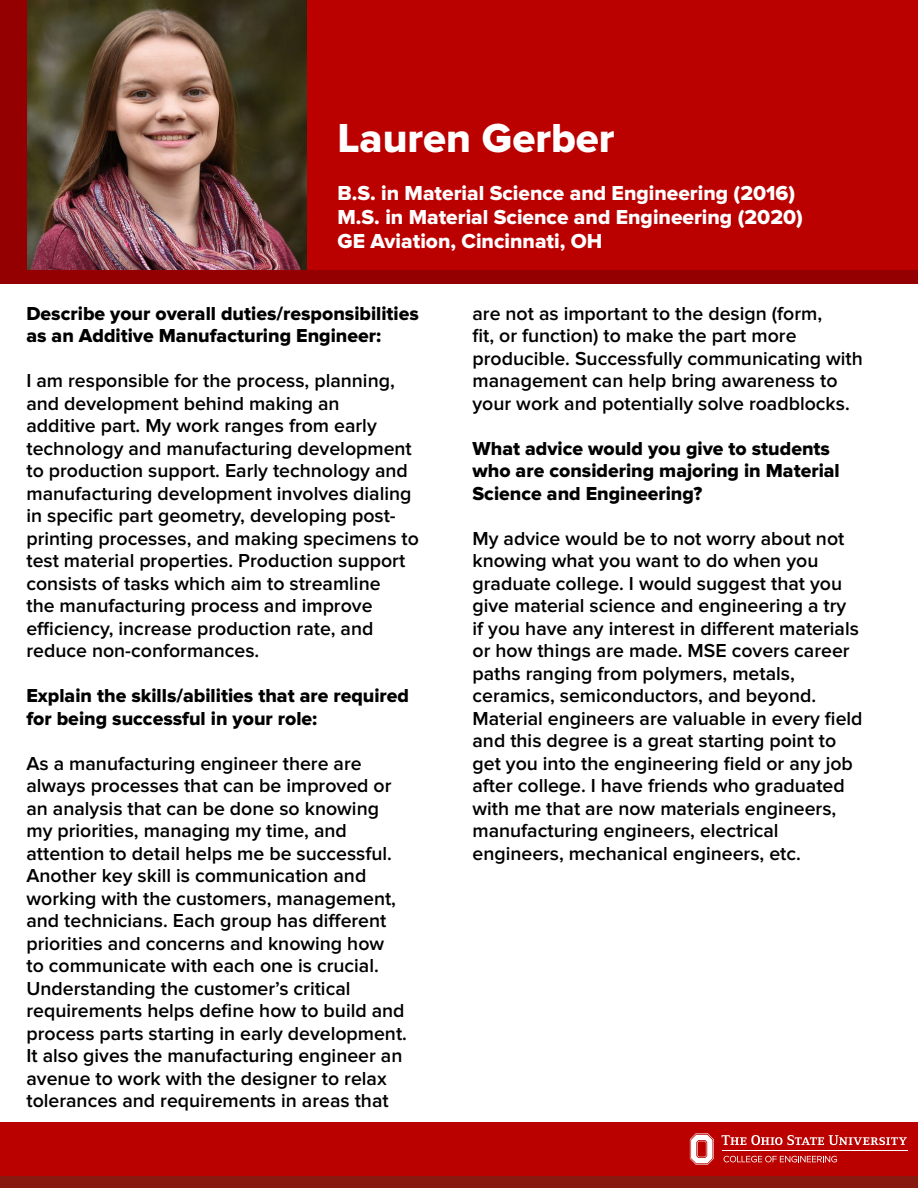
<style>
.page{position:relative;width:918px;height:1188px;background:#fff}
.page>*{position:absolute;margin:0;border:0;box-sizing:border-box;transform-origin:0 0}
.Header_Title_Text{font:42px "Proxima Nova Extrabld";color:#fff}
.Header_Body_Text{font:21px "Proxima Nova Extrabld";color:#fff}
.Response__Regular{font:600 19.5px/22.5px "Proxima Nova";color:#000}
.Question__Bold{font:19.5px/22.5px "Proxima Nova Extrabld";color:#000}
</style>
<div class="page">
<div style="left:0;top:0;width:918px;height:284px;background:#940001"></div>
<div style="left:307px;top:0;width:611px;height:270px;background:#b00"></div>
<div style="left:0;top:1122px;width:918px;height:54px;background:#b00"></div>
<div style="left:0;top:1176px;width:918px;height:12px;background:#881910"></div>
<svg style="left:724px;top:1156px;width:113px;height:6px"></svg>
<svg style="left:690px;top:1133px;width:24px;height:32px"></svg>
<hr style="left:722px;top:1150px;width:186px;height:1px;background:#fff">
<svg style="left:722px;top:1135px;width:185px;height:10px"></svg>
<img style="left:28px;top:0;width:279px;height:270px">
<p class="Header_Title_Text" style="left:338px;top:113px;width:279px">Lauren Gerber</p>
<p class="Header_Body_Text" style="left:338px;top:180px;width:459px">B.S. in Material Science and Engineering (2016)</p>
<p class="Header_Body_Text" style="left:338px;top:204px;width:467px">M.S. in Material Science and Engineering (2020)</p>
<p class="Header_Body_Text" style="left:338px;top:228px;width:266px">GE Aviation, Cincinnati, OH</p>
<p class="Question__Bold" style="left:26px;top:303px;width:394px">Describe your overall duties/responsibilities as an Additive Manufacturing Engineer:</p>
<p class="Response__Regular" style="left:26px;top:370px;width:394px">I am responsible for the process, planning, and development behind making an<br>additive part. My work ranges from early technology and manufacturing development to production support. Early technology and manufacturing development involves dialing in specific part geometry, developing post&shy;printing processes, and making specimens to test material properties. Production support consists of tasks which aim to streamline<br>the manufacturing process and improve efficiency, increase production rate, and reduce non-conformances.</p>
<p class="Question__Bold" style="left:26px;top:685px;width:384px">Explain the skills/abilities that are required for being successful in your role:</p>
<p class="Response__Regular" style="left:26px;top:753px;width:382px">As a manufacturing engineer there are always processes that can be improved or an analysis that can be done so knowing my priorities, managing my time, and attention to detail helps me be successful.<br>Another key skill is communication and working with the customers, management, and technicians. Each group has different priorities and concerns and knowing how<br>to communicate with each one is crucial.<br>Understanding the customer’s critical requirements helps define how to build and process parts starting in early development.<br>It also gives the manufacturing engineer an avenue to work with the designer to relax tolerances and requirements in areas that</p>
<p class="Response__Regular" style="left:472px;top:303px;width:392px">are not as important to the design (form,<br>fit, or function) to make the part more producible. Successfully communicating with management can help bring awareness to your work and potentially solve roadblocks.</p>
<p class="Question__Bold" style="left:472px;top:438px;width:369px">What advice would you give to students who are considering majoring in Material<br>Science and Engineering?</p>
<p class="Response__Regular" style="left:472px;top:528px;width:392px">My advice would be to not worry about not knowing what you want to do when you graduate college. I would suggest that you give material science and engineering a try<br>if you have any interest in different materials or how things are made. MSE covers career paths ranging from polymers, metals, ceramics, semiconductors, and beyond.<br>Material engineers are valuable in every field and this degree is a great starting point to get you into the engineering field or any job after college. I have friends who graduated with me that are now materials engineers, manufacturing engineers, electrical engineers, mechanical engineers, etc.</p>
</div>
